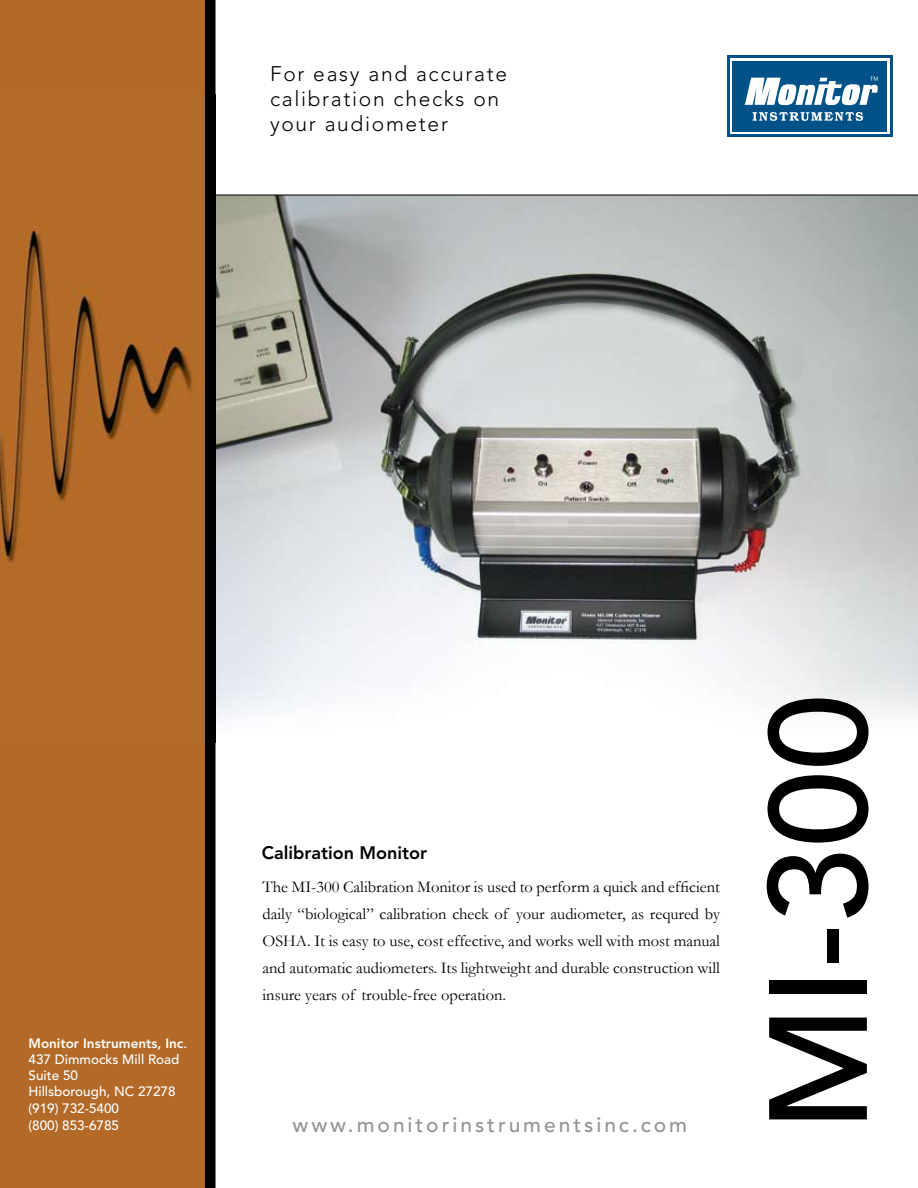
<style>
.page{position:relative;width:918px;height:1188px;background:#fff}
.page>*{position:absolute;margin:0;border:0;box-sizing:border-box;transform-origin:0 0}
.t1{font:500 138px "Avenir";color:#000}
.t2{font:300 21px/25.2px "Avenir";letter-spacing:.08em;color:#000}
.t3{font:500 21px "Avenir";letter-spacing:.14em;color:#939598}
.t4{font:800 18px "Avenir";color:#000}
.t5{font:16.5px/27px "Garamond";color:#000;text-align:justify}
.t6{font:500 13.5px/16.2px "Avenir";color:#fff}
.s1{font-weight:800}
</style>
<div class="page">
<img style="left:216px;top:196px;width:702px;height:526px">
<div style="left:0;top:0;width:205px;height:1188px;background:#b36a28"></div>
<img style="left:0;top:94px;width:205px;height:648px">
<div style="left:727px;top:56px;width:166px;height:81px;background:#005288"></div>
<svg style="left:730px;top:58px;width:160px;height:76px"></svg>
<div style="left:733px;top:61px;width:154px;height:70px;background:#005288"></div>
<svg style="left:744px;top:77px;width:134px;height:28px"></svg>
<svg style="left:753px;top:112px;width:110px;height:9px"></svg>
<div style="left:206px;top:1px;width:9px;height:1186px;background:#000"></div>
<div style="left:205px;top:0;width:11px;height:1188px;border:2px solid #000"></div>
<hr style="left:216px;top:195px;width:702px;height:1px;background:#000">
<p class="t2" style="left:270px;top:61px;width:239px">For easy and accurate calibration checks on your audiometer</p>
<p class="t6" style="left:28px;top:1035px;width:160px"><span class="s1">Monitor Instruments, Inc</span>.<br>437 Dimmocks Mill Road<br>Suite 50<br>Hillsborough, NC 27278 (919) 732-5400</p>
<p class="t6" style="left:28px;top:1118px;width:92px">(800) 853-6785</p>
<p class="t4" style="left:262px;top:842px;width:167px">Calibration Monitor</p>
<p class="t5" style="left:262px;top:873px;width:459px">The MI-300 Calibration Monitor is used to perform a quick and efficient daily “biological” calibration check of your audiometer, as requred by OSHA. It is easy to use, cost effective, and works well with most manual and automatic audiometers. Its lightweight and durable construction will insure years of trouble-free operation.</p>
<p class="t3" style="left:292px;top:1113px;width:396px">www.monitorinstrumentsinc.com</p>
<h1 class="t1" style="left:739px;top:1131px;width:439px;rotate:-90deg">MI-300</h1>
</div>
